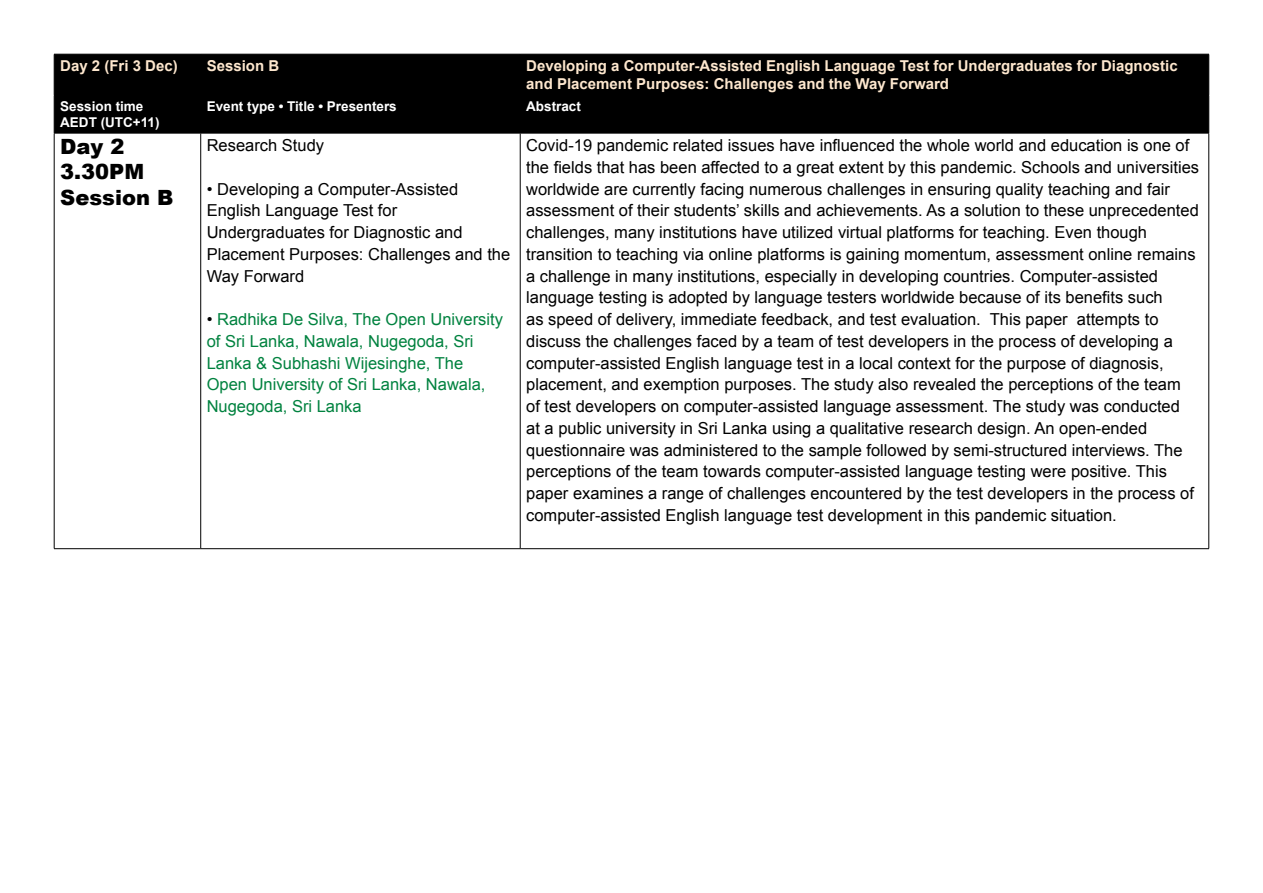
<style>
.page{position:relative;width:1263px;height:893px;background:#fff}
.page>*{position:absolute;margin:0;border:0;box-sizing:border-box;transform-origin:0 0}
.t1{font:900 21px/25.2px "Arial";color:#000}
.t2{font:16.5px/21.8px "Arial";color:#000}
.t3{font:16.5px/21.8px "Arial";color:#00823f}
.t4{font:700 15px/18px "Arial";color:#fde7ce}
.t5{font:700 13.5px/16.2px "Arial";color:#fff}
.s1{color:#000}
</style>
<div class="page">
<div style="left:55px;top:55px;width:1153px;height:78px;background:#000"></div>
<hr style="left:54px;top:54px;width:147px;height:1px;background:#000">
<hr style="left:54px;top:54px;width:1px;height:41px;background:#000">
<hr style="left:201px;top:54px;width:319px;height:1px;background:#000">
<hr style="left:200px;top:54px;width:1px;height:41px;background:#000">
<hr style="left:520px;top:54px;width:689px;height:1px;background:#000">
<hr style="left:520px;top:54px;width:1px;height:41px;background:#000">
<hr style="left:1208px;top:54px;width:1px;height:41px;background:#000">
<hr style="left:54px;top:95px;width:147px;height:1px;background:#000">
<hr style="left:54px;top:95px;width:1px;height:38px;background:#000">
<hr style="left:201px;top:95px;width:319px;height:1px;background:#000">
<hr style="left:200px;top:95px;width:1px;height:38px;background:#000">
<hr style="left:520px;top:95px;width:689px;height:1px;background:#000">
<hr style="left:520px;top:95px;width:1px;height:38px;background:#000">
<hr style="left:1208px;top:95px;width:1px;height:38px;background:#000">
<hr style="left:54px;top:133px;width:147px;height:1px;background:#000">
<hr style="left:54px;top:133px;width:1px;height:415px;background:#000">
<hr style="left:201px;top:133px;width:319px;height:1px;background:#000">
<hr style="left:200px;top:133px;width:1px;height:415px;background:#000">
<hr style="left:520px;top:133px;width:689px;height:1px;background:#000">
<hr style="left:520px;top:133px;width:1px;height:415px;background:#000">
<hr style="left:1208px;top:133px;width:1px;height:415px;background:#000">
<hr style="left:54px;top:548px;width:147px;height:1px;background:#000">
<hr style="left:201px;top:548px;width:319px;height:1px;background:#000">
<hr style="left:520px;top:548px;width:689px;height:1px;background:#000">
<p class="t4" style="left:60px;top:57px;width:119px">Day 2 (Fri 3 Dec)</p>
<p class="t4" style="left:207px;top:57px;width:74px">Session B</p>
<p class="t4" style="left:526px;top:57px;width:653px">Developing a Computer-Assisted English Language Test for Undergraduates for Diagnostic and Placement Purposes: Challenges and the Way Forward</p>
<p class="t5" style="left:60px;top:99px;width:101px">Session time<br>AEDT (UTC+11)</p>
<p class="t5" style="left:207px;top:99px;width:192px">Event type • Title • Presenters</p>
<p class="t5" style="left:526px;top:99px;width:56px">Abstract</p>
<p class="t1" style="left:60px;top:133px;width:115px">Day 2<br>3.30PM<br>Session B</p>
<p class="t2" style="left:207px;top:135px;width:119px">Research Study</p>
<p class="t2" style="left:526px;top:135px;width:674px">Covid-19 pandemic related issues have influenced the whole world and education is one of the fields that has been affected to a great extent by this pandemic. Schools and universities worldwide are currently facing numerous challenges in ensuring quality teaching and fair assessment of their students’ skills and achievements. As a solution to these unprecedented challenges, many institutions have utilized virtual platforms for teaching. Even though transition to teaching via online platforms is gaining momentum, assessment online remains a challenge in many institutions, especially in developing countries. Computer-assisted language testing is adopted by language testers worldwide because of its benefits such<br>as speed of delivery, immediate feedback, and test evaluation. This paper attempts to discuss the challenges faced by a team of test developers in the process of developing a computer-assisted English language test in a local context for the purpose of diagnosis, placement, and exemption purposes. The study also revealed the perceptions of the team<br>of test developers on computer-assisted language assessment. The study was conducted<br>at a public university in Sri Lanka using a qualitative research design. An open-ended questionnaire was administered to the sample followed by semi-structured interviews. The perceptions of the team towards computer-assisted language testing were positive. This paper examines a range of challenges encountered by the test developers in the process of computer-assisted English language test development in this pandemic situation.</p>
<p class="t2" style="left:207px;top:178px;width:305px">• Developing a Computer-Assisted<br>English Language Test for<br>Undergraduates for Diagnostic and<br>Placement Purposes: Challenges and the<br>Way Forward</p>
<p class="t3" style="left:207px;top:309px;width:298px"><span class="s1">•</span> Radhika De Silva, The Open University of Sri Lanka, Nawala, Nugegoda, Sri Lanka &amp; Subhashi Wijesinghe, The Open University of Sri Lanka, Nawala, Nugegoda, Sri Lanka</p>
</div>
